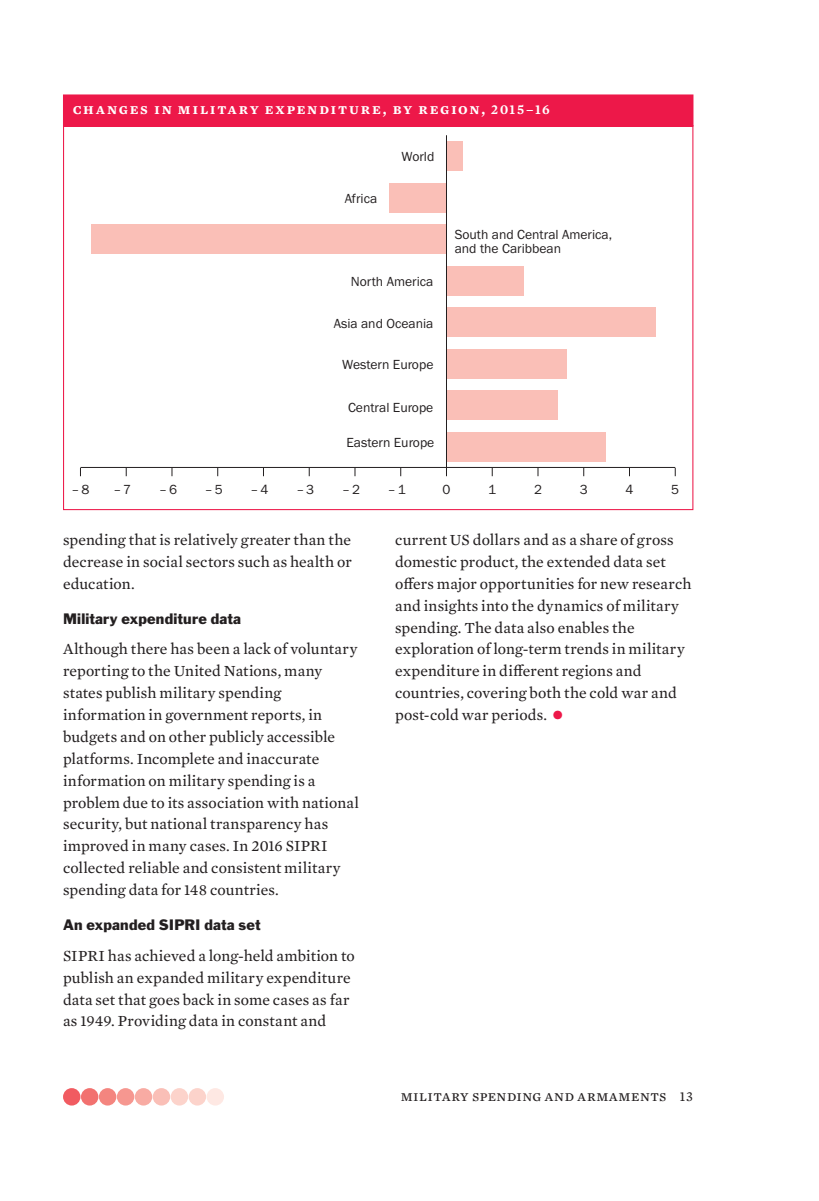
<style>
.page{position:relative;width:819px;height:1201px;background:#fff}
.page>*{position:absolute;margin:0;border:0;box-sizing:border-box;transform-origin:0 0}
.t1{font:15.75px/21.9px "Mercury Text G2";letter-spacing:.01em;color:#231f20}
.t2{font:15.75px "Mercury Text G3 Semibold SC";letter-spacing:.11em;color:#fff}
.t3{font:15.75px "Mercury Text G2 Roman SC";letter-spacing:.03em;color:#231f20}
.t4{font:14px "Franklin Gothic";letter-spacing:.015em;color:#231f20}
.t5{font:13.65px/13.7px "Franklin Gothic";color:#231f20}
.s1{font-size:14px}
.s2{font-size:31.5px;color:#ed1849}
</style>
<div class="page">
<div style="left:206px;top:1088px;width:18px;height:17px;background:#fee8e3;border-radius:50%"></div>
<div style="left:189px;top:1088px;width:17px;height:17px;background:#fcd3cb;border-radius:50%"></div>
<div style="left:171px;top:1088px;width:17px;height:17px;background:#fcd3cb;border-radius:50%"></div>
<div style="left:153px;top:1088px;width:17px;height:17px;background:#fabfb7;border-radius:50%"></div>
<div style="left:135px;top:1088px;width:17px;height:17px;background:#f8aba3;border-radius:50%"></div>
<div style="left:117px;top:1088px;width:17px;height:17px;background:#f69790;border-radius:50%"></div>
<div style="left:99px;top:1088px;width:17px;height:17px;background:#f4857f;border-radius:50%"></div>
<div style="left:81px;top:1088px;width:17px;height:17px;background:#f2716f;border-radius:50%"></div>
<div style="left:63px;top:1088px;width:17px;height:17px;background:#f15b61;border-radius:50%"></div>
<svg style="left:63px;top:126px;width:630px;height:384px"></svg>
<div style="left:63px;top:95px;width:630px;height:31px;background:#ed1849"></div>
<div style="left:63px;top:94px;width:630px;height:32px;border:1px solid #ed1849"></div>
<p class="t2" style="left:73px;top:100px;width:479px">changes in military expenditure, by region, <span class="s1">2015–16</span></p>
<p class="t5" style="left:344px;top:191px;width:34px">Africa</p>
<p class="t5" style="left:401px;top:149px;width:34px">World</p>
<p class="t5" style="left:351px;top:275px;width:84px">North America</p>
<p class="t5" style="left:334px;top:316px;width:101px">Asia and Oceania</p>
<p class="t5" style="left:342px;top:358px;width:93px">Western Europe</p>
<p class="t5" style="left:348px;top:400px;width:87px">Central Europe</p>
<p class="t5" style="left:346px;top:435px;width:89px">Eastern Europe</p>
<p class="t5" style="left:454px;top:227px;width:159px">South and Central America, and the Caribbean</p>
<p class="t5" style="left:71px;top:482px;width:19px">– 8</p>
<p class="t5" style="left:113px;top:482px;width:19px">– 7</p>
<p class="t5" style="left:159px;top:482px;width:19px">– 6</p>
<p class="t5" style="left:205px;top:482px;width:19px">– 5</p>
<p class="t5" style="left:250px;top:482px;width:19px">– 4</p>
<p class="t5" style="left:296px;top:482px;width:19px">– 3</p>
<p class="t5" style="left:342px;top:482px;width:19px">– 2</p>
<p class="t5" style="left:388px;top:482px;width:19px">– 1</p>
<p class="t5" style="left:442px;top:482px;width:9px">0</p>
<p class="t5" style="left:488px;top:482px;width:9px">1</p>
<p class="t5" style="left:534px;top:482px;width:9px">2</p>
<p class="t5" style="left:579px;top:482px;width:9px">3</p>
<p class="t5" style="left:625px;top:482px;width:9px">4</p>
<p class="t5" style="left:671px;top:482px;width:9px">5</p>
<p class="t1" style="left:63px;top:530px;width:290px;text-align:justify">spending that is relatively greater than the decrease in social sectors such as health or education.</p>
<p class="t4" style="left:63px;top:612px;width:179px">Military expenditure data</p>
<p class="t1" style="left:63px;top:639px;width:297px">Although there has been a lack of voluntary reporting to the United Nations, many states publish military spending information in government reports, in budgets and on other publicly accessible platforms. Incomplete and inaccurate information on military spending is a problem due to its association with national security, but national transparency has improved in many cases. In 2016 SIPRI collected reliable and consistent military spending data for 148 countries.</p>
<p class="t4" style="left:63px;top:918px;width:199px">An expanded SIPRI data set</p>
<p class="t1" style="left:63px;top:945px;width:293px">SIPRI has achieved a long-held ambition to publish an expanded military expenditure data set that goes back in some cases as far as 1949. Providing data in constant and</p>
<p class="t1" style="left:395px;top:530px;width:298px">current US dollars and as a share of gross domestic product, the extended data set offers major opportunities for new research and insights into the dynamics of military spending. The data also enables the exploration of long-term trends in military expenditure in different regions and countries, covering both the cold war and post-cold war periods. <span class="s2">•</span></p>
<p class="t3" style="left:400px;top:1086px;width:294px">military spending and armaments <span class="s1">13</span></p>
</div>
